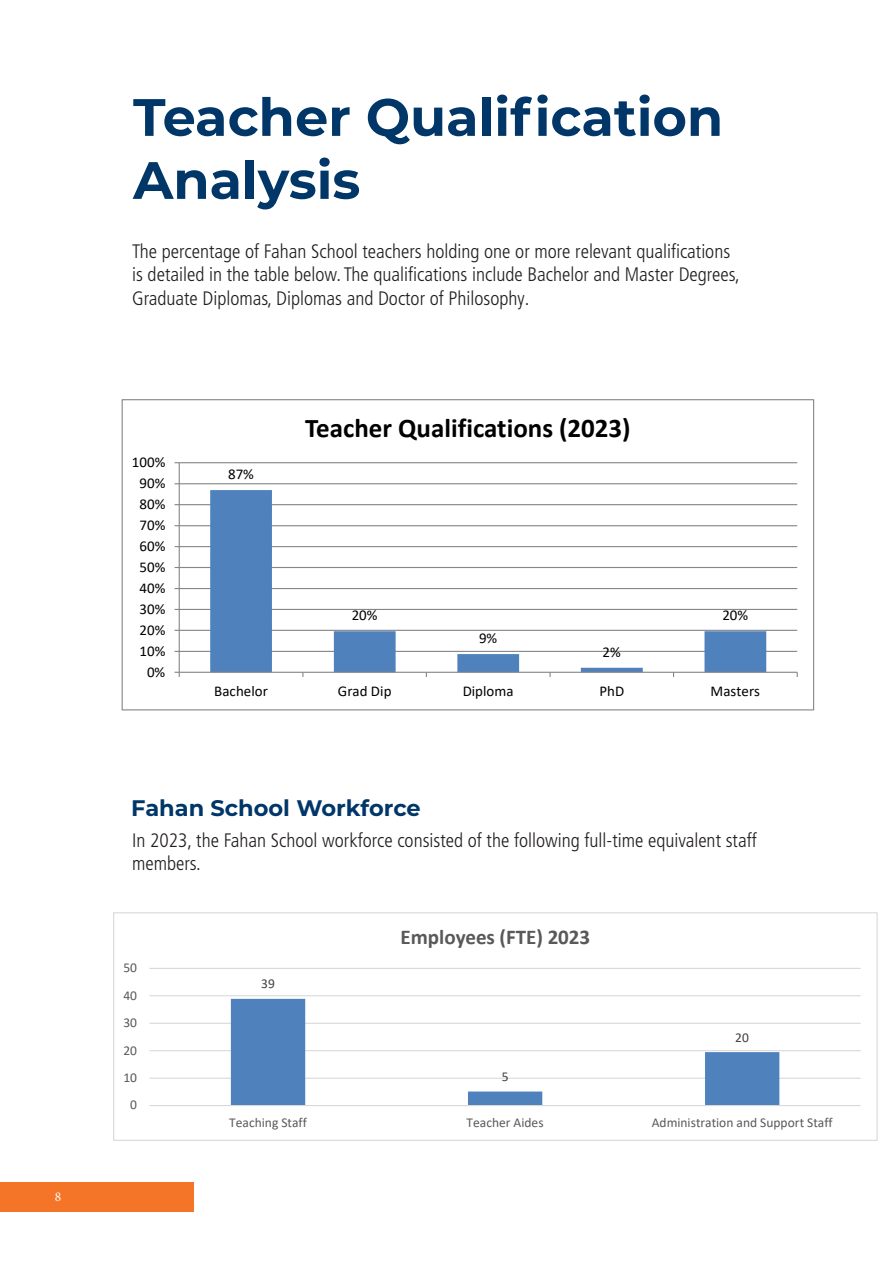
<style>
.page{position:relative;width:893px;height:1263px;background:#fff}
.page>*{position:absolute;margin:0;border:0;box-sizing:border-box;transform-origin:0 0}
.Title_7{font:700 52.5px/63px "Montserrat";color:#003668}
.t1{font:700 27px "Calibri";color:#000}
.Sub_Title_1_Right{font:700 22.5px "Montserrat";color:#003668}
.t2{font:700 21px "Calibri";color:#595959}
.Body_Text_Not_Justify{font:300 condensed 19.5px/23.4px "Frutiger LT Pro";color:#231f20}
.t3{font:15px "Calibri";color:#000}
.t4{font:13.5px "Calibri";color:#595959}
.t5{font:13.5px "Calibri";color:#404040}
.t6{font:13.5px "Minion Pro";color:#fff}
</style>
<div class="page">
<div style="left:0;top:1182px;width:194px;height:30px;background:#f47527"></div>
<hr style="left:179px;top:651px;width:618px;height:1px;background:#868686">
<hr style="left:179px;top:630px;width:618px;height:1px;background:#868686">
<hr style="left:179px;top:609px;width:618px;height:1px;background:#868686">
<hr style="left:179px;top:588px;width:618px;height:1px;background:#868686">
<hr style="left:179px;top:567px;width:618px;height:1px;background:#868686">
<hr style="left:179px;top:546px;width:618px;height:1px;background:#868686">
<hr style="left:179px;top:525px;width:618px;height:1px;background:#868686">
<hr style="left:179px;top:504px;width:618px;height:1px;background:#868686">
<hr style="left:179px;top:483px;width:618px;height:1px;background:#868686">
<hr style="left:179px;top:462px;width:618px;height:1px;background:#868686">
<svg style="left:210px;top:490px;width:556px;height:182px"></svg>
<hr style="left:179px;top:463px;width:1px;height:209px;background:#868686">
<hr style="left:179px;top:672px;width:618px;height:1px;background:#868686">
<svg style="left:175px;top:672px;width:5px;height:5px"></svg>
<hr style="left:149px;top:1078px;width:712px;height:1px;background:#d9d9d9">
<hr style="left:149px;top:1050px;width:712px;height:1px;background:#d9d9d9">
<hr style="left:149px;top:1023px;width:712px;height:1px;background:#d9d9d9">
<hr style="left:149px;top:995px;width:712px;height:1px;background:#d9d9d9">
<hr style="left:149px;top:968px;width:712px;height:1px;background:#d9d9d9">
<svg style="left:231px;top:999px;width:548px;height:106px"></svg>
<hr style="left:149px;top:1105px;width:712px;height:1px;background:#d9d9d9">
<div style="left:113px;top:912px;width:765px;height:229px;border:1px solid #d9d9d9"></div>
<p class="t6" style="left:55px;top:1188px;width:8px">8</p>
<p class="Title_7" style="left:133px;top:83px;width:592px">Teacher Qualification<br>Analysis</p>
<p class="Body_Text_Not_Justify" style="left:132px;top:240px;width:609px">The percentage of Fahan School teachers holding one or more relevant qualifications is detailed in the table below. The qualifications include Bachelor and Master Degrees,<br>Graduate Diplomas, Diplomas and Doctor of Philosophy.</p>
<p class="t3" style="left:132px;top:452px;width:35px">100%</p>
<p class="t3" style="left:139px;top:473px;width:27px">90%</p>
<p class="t3" style="left:139px;top:493px;width:27px">80%</p>
<p class="t3" style="left:139px;top:514px;width:27px">70%</p>
<p class="t3" style="left:139px;top:535px;width:27px">60%</p>
<p class="t3" style="left:139px;top:556px;width:27px">50%</p>
<p class="t3" style="left:139px;top:577px;width:27px">40%</p>
<p class="t3" style="left:139px;top:598px;width:27px">30%</p>
<p class="t3" style="left:139px;top:619px;width:27px">20%</p>
<p class="t3" style="left:139px;top:640px;width:27px">10%</p>
<p class="t3" style="left:147px;top:661px;width:20px">0%</p>
<p class="t3" style="left:228px;top:464px;width:27px">87%</p>
<p class="t1" style="left:305px;top:409px;width:327px">Teacher Qualifications (2023)</p>
<p class="t3" style="left:352px;top:605px;width:27px">20%</p>
<p class="t3" style="left:479px;top:628px;width:20px">9%</p>
<p class="t3" style="left:603px;top:641px;width:20px">2%</p>
<p class="t3" style="left:722px;top:605px;width:27px">20%</p>
<p class="t3" style="left:214px;top:681px;width:55px">Bachelor</p>
<p class="t3" style="left:338px;top:681px;width:55px">Grad Dip</p>
<p class="t3" style="left:463px;top:681px;width:53px">Diploma</p>
<p class="t3" style="left:599px;top:681px;width:26px">PhD</p>
<p class="t3" style="left:711px;top:681px;width:51px">Masters</p>
<p class="Sub_Title_1_Right" style="left:131px;top:792px;width:291px">Fahan School Workforce</p>
<p class="Body_Text_Not_Justify" style="left:132px;top:829px;width:626px">In 2023, the Fahan School workforce consisted of the following full-time equivalent staff members.</p>
<p class="t4" style="left:123px;top:958px;width:15px">50</p>
<p class="t4" style="left:123px;top:986px;width:15px">40</p>
<p class="t4" style="left:123px;top:1013px;width:15px">30</p>
<p class="t4" style="left:123px;top:1041px;width:15px">20</p>
<p class="t4" style="left:123px;top:1068px;width:15px">10</p>
<p class="t4" style="left:130px;top:1095px;width:8px">0</p>
<p class="t5" style="left:261px;top:974px;width:15px">39</p>
<p class="t2" style="left:401px;top:922px;width:191px">Employees (FTE) 2023</p>
<p class="t5" style="left:502px;top:1067px;width:8px">5</p>
<p class="t5" style="left:735px;top:1028px;width:15px">20</p>
<p class="t4" style="left:229px;top:1113px;width:79px">Teaching Staff</p>
<p class="t4" style="left:467px;top:1113px;width:79px">Teacher Aides</p>
<p class="t4" style="left:652px;top:1113px;width:182px">Administration and Support Staff</p>
</div>
